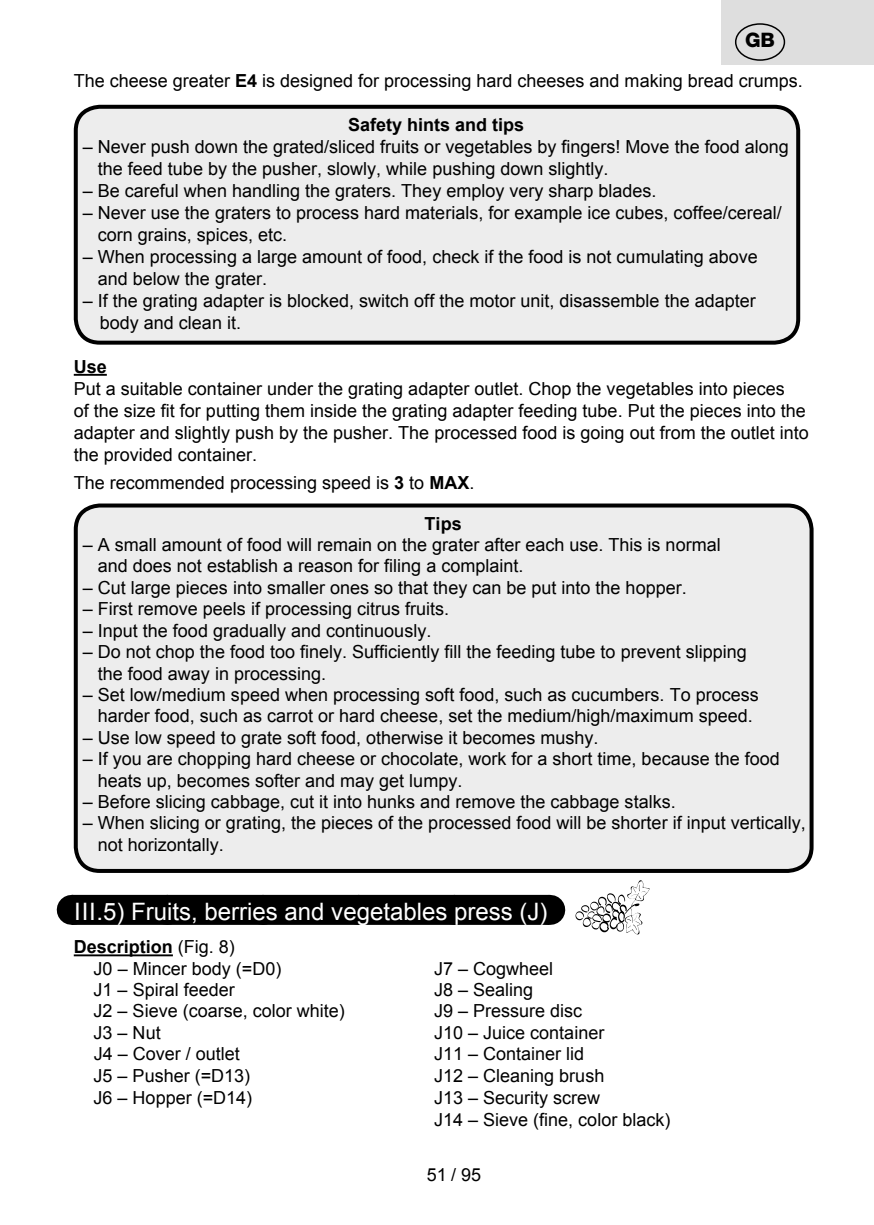
<style>
.page{position:relative;width:874px;height:1225px;background:#fff}
.page>*{position:absolute;margin:0;border:0;box-sizing:border-box;transform-origin:0 0}
.t1{font:24px "Arial";color:#fff}
.t2{font:800 20px "Helvetica Neue OT";color:#000}
.t3{font:18px/22px "Arial";color:#000}
.t4{font:700 18px "Arial";color:#000}
.s1{font-weight:700}
</style>
<div class="page">
<hr style="left:74px;top:374px;width:33px;height:2px;background:#000">
<div style="left:72px;top:895px;width:477px;height:30px;background:#000"></div>
<svg style="left:170px;top:924px;width:331px;height:1px"></svg>
<hr style="left:549px;top:895px;width:1px;height:30px;background:#000">
<hr style="left:74px;top:954px;width:99px;height:2px;background:#000">
<div style="left:76px;top:107px;width:721px;height:236px;background:#ededed;border-radius:24px"></div>
<div style="left:74px;top:105px;width:725px;height:240px;border:4px solid #000;border-radius:24px"></div>
<div style="left:76px;top:505px;width:735px;height:366px;background:#ededed;border-radius:24px"></div>
<div style="left:74px;top:503px;width:739px;height:370px;border:4px solid #000;border-radius:24px"></div>
<svg style="left:575px;top:880px;width:74px;height:55px"></svg>
<div style="left:721px;top:0;width:152px;height:65px;background:#dedede"></div>
<div style="left:734px;top:23px;width:50px;height:38px;border:1px solid #000;border-radius:50%"></div>
<p class="t2" style="left:744px;top:28px;width:31px">GB</p>
<p class="t3" style="left:74px;top:69px;width:730px">The cheese greater <span class="s1">E4</span> is designed for processing hard cheeses and making bread crumps.</p>
<p class="t4" style="left:348px;top:112px;width:178px">Safety hints and tips</p>
<p class="t3" style="left:98px;top:135px;width:692px;text-indent:-15px">– Never push down the grated/sliced fruits or vegetables by fingers! Move the food along the feed tube by the pusher, slowly, while pushing down slightly.</p>
<p class="t3" style="left:83px;top:179px;width:575px">– Be careful when handling the graters. They employ very sharp blades.</p>
<p class="t3" style="left:98px;top:201px;width:685px;text-indent:-15px">– Never use the graters to process hard materials, for example ice cubes, coffee/cereal/ corn grains, spices, etc.</p>
<p class="t3" style="left:98px;top:245px;width:661px;text-indent:-15px">– When processing a large amount of food, check if the food is not cumulating above and below the grater.</p>
<p class="t3" style="left:100px;top:289px;width:657px;text-indent:-17px">– If the grating adapter is blocked, switch off the motor unit, disassemble the adapter body and clean it.</p>
<p class="t4" style="left:74px;top:354px;width:35px">Use</p>
<p class="t3" style="left:74px;top:377px;width:736px">Put a suitable container under the grating adapter outlet. Chop the vegetables into pieces<br>of the size fit for putting them inside the grating adapter feeding tube. Put the pieces into the adapter and slightly push by the pusher. The processed food is going out from the outlet into the provided container.</p>
<p class="t3" style="left:74px;top:471px;width:402px">The recommended processing speed is <span class="s1">3</span> to <span class="s1">MAX</span>.</p>
<p class="t4" style="left:424px;top:510px;width:39px">Tips</p>
<p class="t3" style="left:98px;top:534px;width:624px;line-height:21.4px;text-indent:-15px">– A small amount of food will remain on the grater after each use. This is normal and does not establish a reason for filing a complaint.</p>
<p class="t3" style="left:83px;top:576px;width:605px">– Cut large pieces into smaller ones so that they can be put into the hopper.</p>
<p class="t3" style="left:83px;top:598px;width:368px">– First remove peels if processing citrus fruits.</p>
<p class="t3" style="left:83px;top:619px;width:350px">– Input the food gradually and continuously.</p>
<p class="t3" style="left:98px;top:641px;width:650px;line-height:21.4px;text-indent:-15px">– Do not chop the food too finely. Sufficiently fill the feeding tube to prevent slipping the food away in processing.</p>
<p class="t3" style="left:83px;top:684px;width:677px;line-height:21.4px;text-align:center">– Set low/medium speed when processing soft food, such as cucumbers. To process harder food, such as carrot or hard cheese, set the medium/high/maximum speed.</p>
<p class="t3" style="left:83px;top:726px;width:517px">– Use low speed to grate soft food, otherwise it becomes mushy.</p>
<p class="t3" style="left:98px;top:748px;width:683px;line-height:21.4px;text-indent:-15px">– If you are chopping hard cheese or chocolate, work for a short time, because the food heats up, becomes softer and may get lumpy.</p>
<p class="t3" style="left:83px;top:790px;width:594px">– Before slicing cabbage, cut it into hunks and remove the cabbage stalks.</p>
<p class="t3" style="left:98px;top:812px;width:709px;line-height:21.4px;text-indent:-15px">– When slicing or grating, the pieces of the processed food will be shorter if input vertically, not horizontally.</p>
<h1 class="t1" style="left:74px;top:895px;width:474px">III.5) Fruits, berries and vegetables press (J)</h1>
<p class="t3" style="left:94px;top:936px;width:189px;text-indent:-20px"><span class="s1">Description</span> (Fig. 8)<br>J0 – Mincer body (=D0)</p>
<p class="t3" style="left:434px;top:958px;width:121px">J7 – Cogwheel</p>
<p class="t3" style="left:94px;top:979px;width:143px">J1 – Spiral feeder</p>
<p class="t3" style="left:434px;top:979px;width:101px">J8 – Sealing</p>
<p class="t3" style="left:94px;top:1000px;width:253px">J2 – Sieve (coarse, color white)</p>
<p class="t3" style="left:434px;top:1000px;width:150px">J9 – Pressure disc</p>
<p class="t3" style="left:94px;top:1021px;width:69px">J3 – Nut</p>
<p class="t3" style="left:434px;top:1021px;width:172px">J10 – Juice container</p>
<p class="t3" style="left:94px;top:1043px;width:148px">J4 – Cover / outlet</p>
<p class="t3" style="left:434px;top:1043px;width:152px">J11 – Container lid</p>
<p class="t3" style="left:93px;top:1065px;width:158px">J5 – Pusher (=D13)</p>
<p class="t3" style="left:434px;top:1065px;width:172px">J12 – Cleaning brush</p>
<p class="t3" style="left:93px;top:1087px;width:160px">J6 – Hopper (=D14)</p>
<p class="t3" style="left:434px;top:1087px;width:238px">J13 – Security screw<br>J14 – Sieve (fine, color black)</p>
<p class="t3" style="left:427px;top:1164px;width:56px">51 / 95</p>
</div>
